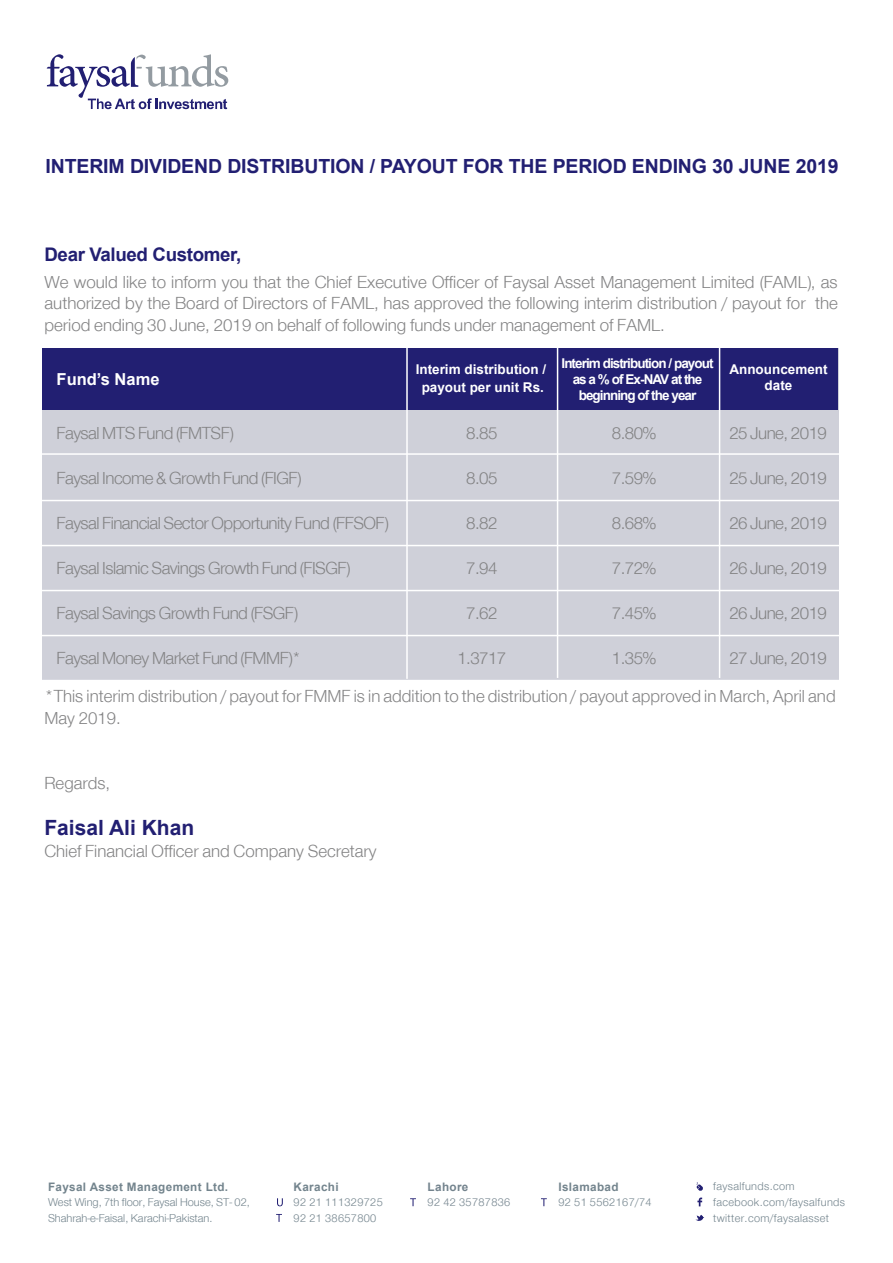
<style>
.page{position:relative;width:893px;height:1263px;background:#fff}
.page>*{position:absolute;margin:0;border:0;box-sizing:border-box;transform-origin:0 0}
.t1{font:700 21px "Arial";color:#221f72}
.t2{font:700 19.5px "Arial";letter-spacing:-.005em;color:#221f72}
.t3{font:700 18.75px "Arial";letter-spacing:-.02em;color:#221f72}
.t4{font:18px/21.6px "Helvetica Neue H45";letter-spacing:-.03em;color:#838384;text-align:justify}
.t5{font:18px/21.6px "Helvetica Neue H45";color:#838384}
.t6{font:700 16.5px "Arial";color:#fff}
.t7{font:700 13.5px/16.2px "Arial";letter-spacing:-.07em;color:#fff;text-align:center}
.t8{font:700 13.5px/16.2px "Arial";color:#fff;text-align:center}
.t9{font:11.7px/16px "Helvetica Neue H45";letter-spacing:.03em;color:#73848d}
.t10{font:11.7px/15.6px "Helvetica Neue H45";color:#73848d}
.t11{font:700 11.7px "Arial";letter-spacing:.03em;color:#73848d}
.t12{font:11.7px "Helvetica Neue H45";letter-spacing:.03em;color:#73838d}
.t13{font:700 11.7px "Arial";letter-spacing:.03em;color:#73838d}
</style>
<div class="page">
<svg style="left:47px;top:54px;width:181px;height:55px"></svg>
<svg style="left:277px;top:1198px;width:6px;height:8px"></svg>
<svg style="left:276px;top:1214px;width:6px;height:8px"></svg>
<svg style="left:410px;top:1198px;width:6px;height:8px"></svg>
<svg style="left:541px;top:1198px;width:6px;height:8px"></svg>
<svg style="left:697px;top:1197px;width:5px;height:9px"></svg>
<svg style="left:695px;top:1215px;width:9px;height:6px"></svg>
<svg style="left:696px;top:1182px;width:7px;height:9px"></svg>
<div style="left:42px;top:348px;width:796px;height:332px;background:#cfd0d9"></div>
<div style="left:42px;top:348px;width:795px;height:61px;background:#221f72"></div>
<hr style="left:557px;top:347px;width:1px;height:331px;background:#fff">
<hr style="left:719px;top:347px;width:1px;height:331px;background:#fff">
<hr style="left:406px;top:346px;width:2px;height:333px;background:#fff">
<hr style="left:40px;top:453px;width:799px;height:2px;background:#fff">
<hr style="left:40px;top:500px;width:799px;height:1px;background:#fff">
<hr style="left:40px;top:545px;width:799px;height:1px;background:#fff">
<hr style="left:40px;top:590px;width:799px;height:1px;background:#fff">
<hr style="left:40px;top:635px;width:799px;height:1px;background:#fff">
<p class="t2" style="left:45px;top:153px;width:795px">INTERIM DIVIDEND DISTRIBUTION / PAYOUT FOR THE PERIOD ENDING 30 JUNE 2019</p>
<p class="t3" style="left:44px;top:242px;width:198px">Dear Valued Customer,</p>
<p class="t4" style="left:44px;top:271px;width:795px">We would like to inform you that the Chief Executive Officer of Faysal Asset Management Limited (FAML), as authorized by the Board of Directors of FAML, has approved the following interim distribution / payout for the period ending 30 June, 2019 on behalf of following funds under management of FAML.</p>
<p class="t7" style="left:561px;top:355px;width:154px">Interim distribution / payout as a % of Ex-NAV at the beginning of the year</p>
<p class="t8" style="left:416px;top:361px;width:132px;line-height:18px">Interim distribution / payout per unit Rs.</p>
<p class="t6" style="left:57px;top:368px;width:104px">Fund’s Name</p>
<p class="t8" style="left:729px;top:362px;width:100px">Announcement date</p>
<p class="t4" style="left:57px;top:422px;width:178px">Faysal MTS Fund (FMTSF)</p>
<p class="t4" style="left:57px;top:467px;width:246px">Faysal Income &amp; Growth Fund (FIGF)</p>
<p class="t4" style="left:57px;top:512px;width:333px">Faysal Financial Sector Opportunity Fund (FFSOF)</p>
<p class="t4" style="left:57px;top:557px;width:295px">Faysal Islamic Savings Growth Fund (FISGF)</p>
<p class="t4" style="left:57px;top:602px;width:242px">Faysal Savings Growth Fund (FSGF)</p>
<p class="t4" style="left:57px;top:647px;width:246px">Faysal Money Market Fund (FMMF)*</p>
<p class="t4" style="left:466px;top:422px;width:33px">8.85</p>
<p class="t4" style="left:466px;top:467px;width:33px">8.05</p>
<p class="t4" style="left:466px;top:512px;width:33px">8.82</p>
<p class="t4" style="left:466px;top:557px;width:33px">7.94</p>
<p class="t4" style="left:466px;top:602px;width:33px">7.62</p>
<p class="t4" style="left:457px;top:647px;width:51px">1.3717</p>
<p class="t4" style="left:612px;top:422px;width:46px">8.80%</p>
<p class="t4" style="left:612px;top:467px;width:46px">7.59%</p>
<p class="t4" style="left:612px;top:512px;width:46px">8.68%</p>
<p class="t4" style="left:612px;top:557px;width:46px">7.72%</p>
<p class="t4" style="left:612px;top:602px;width:46px">7.45%</p>
<p class="t4" style="left:612px;top:647px;width:46px">1.35%</p>
<p class="t4" style="left:729px;top:422px;width:99px">25 June, 2019</p>
<p class="t4" style="left:729px;top:467px;width:99px">25 June, 2019</p>
<p class="t4" style="left:729px;top:512px;width:99px">26 June, 2019</p>
<p class="t4" style="left:729px;top:557px;width:99px">26 June, 2019</p>
<p class="t4" style="left:729px;top:602px;width:99px">26 June, 2019</p>
<p class="t4" style="left:729px;top:647px;width:99px">27 June, 2019</p>
<p class="t5" style="left:44px;top:685px;width:793px">*This interim distribution / payout for FMMF is in addition to the distribution / payout approved in March, April and<br>May 2019.</p>
<p class="t5" style="left:44px;top:771px;width:67px">Regards,</p>
<p class="t1" style="left:44px;top:814px;width:151px">Faisal Ali Khan</p>
<p class="t5" style="left:44px;top:840px;width:334px">Chief Financial Officer and Company Secretary</p>
<p class="t11" style="left:48px;top:1179px;width:182px">Faysal Asset Management Ltd.</p>
<p class="t10" style="left:48px;top:1194px;width:203px">West Wing, 7th floor, Faysal House, ST- 02,<br>Shahrah-e-Faisal, Karachi-Pakistan.</p>
<p class="t11" style="left:294px;top:1179px;width:47px">Karachi</p>
<p class="t9" style="left:294px;top:1194px;width:91px;line-height:15.6px">92 21 111329725<br>92 21 38657800</p>
<p class="t13" style="left:428px;top:1179px;width:42px">Lahore</p>
<p class="t12" style="left:428px;top:1195px;width:84px">92 42 35787836</p>
<p class="t11" style="left:558px;top:1179px;width:62px">Islamabad</p>
<p class="t9" style="left:558px;top:1194px;width:95px">92 51 5562167/74</p>
<p class="t9" style="left:713px;top:1178px;width:133px">faysalfunds.com facebook.com/faysalfunds twitter.com/faysalasset</p>
</div>
